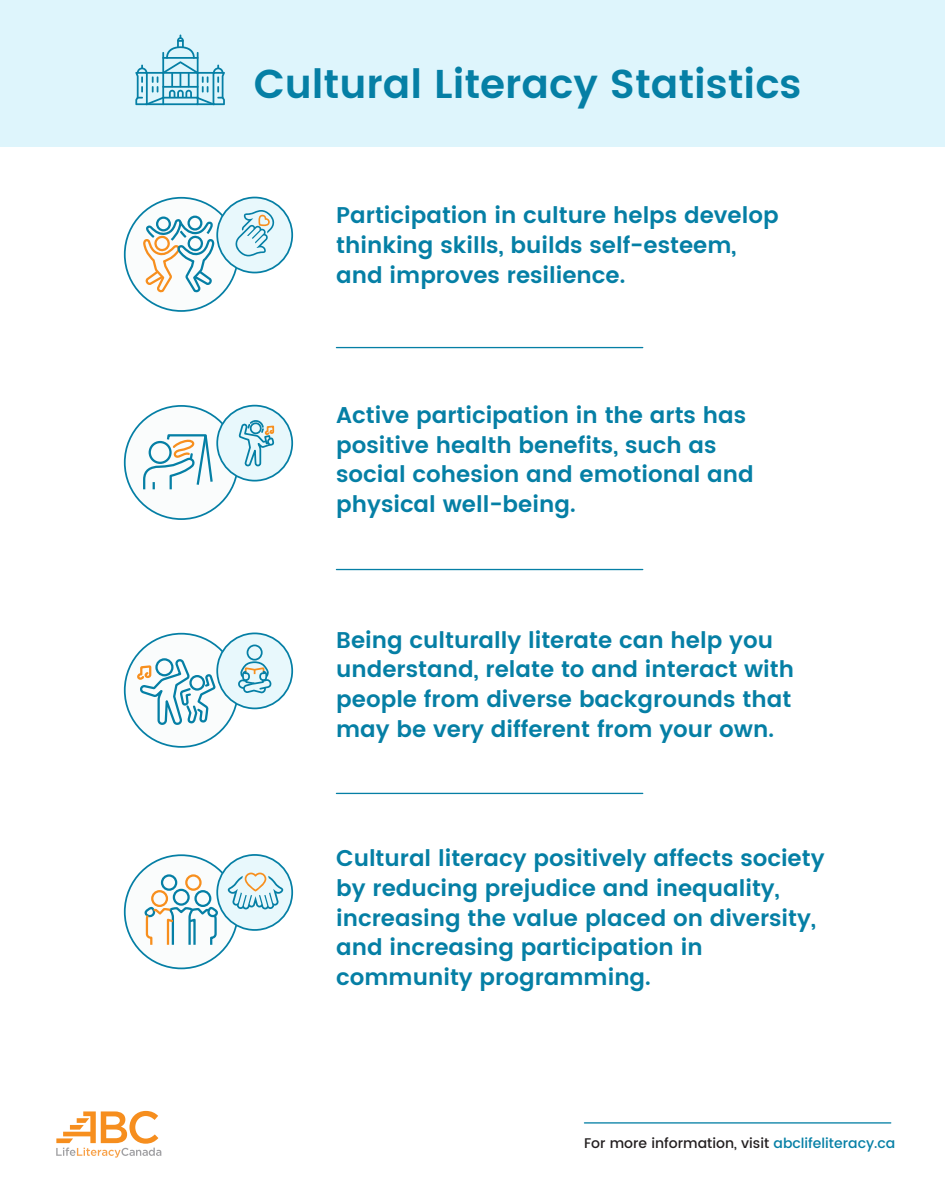
<style>
.page{position:relative;width:945px;height:1182px;background:#fff}
.page>*{position:absolute;margin:0;border:0;box-sizing:border-box;transform-origin:0 0}
.t1{font:600 40.25px "Poppins";color:#057fa5}
.t2{font:600 22.75px/29.8px "Poppins";color:#057fa5}
.t3{font:500 14px "Poppins";color:#231f20}
.s1{color:#057fa5}
</style>
<div class="page">
<div style="left:0;top:0;width:945px;height:146px;background:#def5fc"></div>
<svg style="left:56px;top:1110px;width:105px;height:47px"></svg>
<hr style="left:584px;top:1122px;width:307px;height:1px;background:#057fa5">
<hr style="left:336px;top:792px;width:307px;height:2px;background:#057fa5">
<hr style="left:336px;top:569px;width:307px;height:1px;background:#057fa5">
<hr style="left:336px;top:347px;width:307px;height:1px;background:#057fa5">
<svg style="left:135px;top:35px;width:90px;height:70px"></svg>
<div style="left:125px;top:855px;width:113px;height:113px;background:#fafcfc;border-radius:50%"></div>
<div style="left:217px;top:854px;width:75px;height:75px;background:#e8f8fc;border-radius:50%"></div>
<div style="left:216px;top:854px;width:77px;height:76px;border:2px solid #057fa5;border-radius:50%"></div>
<div style="left:161px;top:874px;width:16px;height:16px;border:2px solid #057fa5;border-radius:50%"></div>
<div style="left:185px;top:874px;width:17px;height:16px;border:2px solid #f78f1e;border-radius:50%"></div>
<div style="left:151px;top:890px;width:17px;height:16px;border:2px solid #f78f1e;border-radius:50%"></div>
<div style="left:173px;top:888px;width:17px;height:17px;border:2px solid #057fa5;border-radius:50%"></div>
<div style="left:194px;top:890px;width:17px;height:16px;border:2px solid #057fa5;border-radius:50%"></div>
<svg style="left:144px;top:905px;width:75px;height:40px"></svg>
<svg style="left:228px;top:872px;width:55px;height:37px"></svg>
<div style="left:125px;top:633px;width:113px;height:113px;background:#fafcfc;border-radius:50%"></div>
<div style="left:217px;top:633px;width:75px;height:75px;background:#e8f8fc;border-radius:50%"></div>
<div style="left:216px;top:632px;width:77px;height:77px;border:2px solid #057fa5;border-radius:50%"></div>
<div style="left:247px;top:644px;width:16px;height:16px;border:2px solid #057fa5;border-radius:50%"></div>
<svg style="left:238px;top:660px;width:34px;height:34px"></svg>
<svg style="left:136px;top:656px;width:79px;height:92px"></svg>
<div style="left:189px;top:675px;width:16px;height:15px;border:2px solid #057fa5;border-radius:50%"></div>
<div style="left:155px;top:658px;width:19px;height:18px;border:2px solid #057fa5;border-radius:50%"></div>
<div style="left:125px;top:406px;width:113px;height:113px;background:#fafcfc;border-radius:50%"></div>
<div style="left:217px;top:405px;width:75px;height:75px;background:#e8f8fc;border-radius:50%"></div>
<div style="left:216px;top:405px;width:77px;height:76px;border:2px solid #057fa5;border-radius:50%"></div>
<svg style="left:143px;top:434px;width:70px;height:56px"></svg>
<svg style="left:238px;top:420px;width:37px;height:47px"></svg>
<div style="left:125px;top:198px;width:113px;height:113px;background:#fafcfc;border-radius:50%"></div>
<div style="left:217px;top:197px;width:75px;height:75px;background:#e8f8fc;border-radius:50%"></div>
<div style="left:216px;top:197px;width:77px;height:76px;border:2px solid #057fa5;border-radius:50%"></div>
<div style="left:156px;top:216px;width:15px;height:15px;border:2px solid #057fa5;border-radius:50%"></div>
<svg style="left:143px;top:217px;width:72px;height:80px"></svg>
<div style="left:187px;top:215px;width:15px;height:15px;border:2px solid #057fa5;border-radius:50%"></div>
<svg style="left:235px;top:210px;width:39px;height:46px"></svg>
<h1 class="t1" style="left:254px;top:53px;width:549px">Cultural Literacy Statistics</h1>
<p class="t2" style="left:336px;top:201px;width:444px">Participation in culture helps develop thinking skills, builds self-esteem, and improves resilience.</p>
<p class="t2" style="left:336px;top:401px;width:419px">Active participation in the arts has positive health benefits, such as social cohesion and emotional and physical well-being.</p>
<p class="t2" style="left:336px;top:625px;width:459px">Being culturally literate can help you understand, relate to and interact with people from diverse backgrounds that may be very different from your own.</p>
<p class="t2" style="left:336px;top:844px;width:490px">Cultural literacy positively affects society by reducing prejudice and inequality, increasing the value placed on diversity, and increasing participation in community programming.</p>
<p class="t3" style="left:584px;top:1132px;width:313px">For more information, visit <span class="s1">abclifeliteracy.ca</span></p>
</div>
